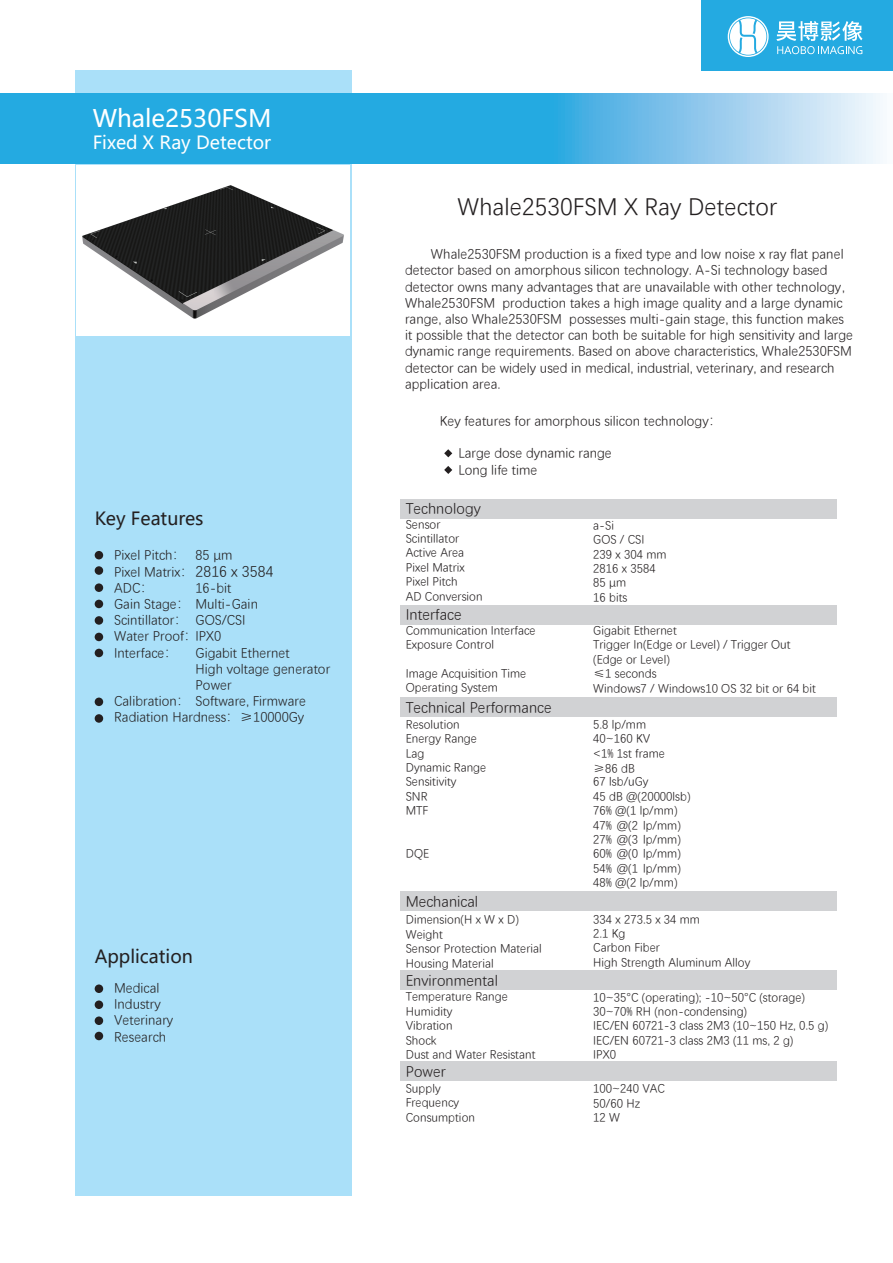
<style>
.page{position:relative;width:893px;height:1263px;background:#fff}
.page>*{position:absolute;margin:0;border:0;box-sizing:border-box;transform-origin:0 0}
.t1{font:24px "Deng Xian";color:#231f20}
.t2{font:24px "Microsoft Ya Hei";color:#fff}
.t3{font:18px "Microsoft Ya Hei";color:#231f20}
.t4{font:18px "Microsoft Ya Hei";color:#fff}
.t5{font:15px "Deng Xian";color:#231f20}
.t6{font:13.5px/16.2px "Deng Xian";color:#231f20}
.t7{font:12px/14.4px "Deng Xian";color:#231f20}
.s1{font-size:15px}
</style>
<div class="page">
<div style="left:75px;top:71px;width:276px;height:1125px;background:#aae0f9"></div>
<svg style="left:0;top:93px;width:883px;height:71px;background:#4eb7e5"></svg>
<div style="left:702px;top:0;width:191px;height:71px;background:#24aae1"></div>
<svg style="left:776px;top:21px;width:86px;height:33px"></svg>
<svg style="left:728px;top:16px;width:41px;height:41px"></svg>
<svg style="left:729px;top:18px;width:38px;height:38px"></svg>
<svg style="left:444px;top:449px;width:8px;height:8px"></svg>
<svg style="left:444px;top:466px;width:8px;height:8px"></svg>
<img style="left:76px;top:165px;width:274px;height:170px">
<div style="left:95px;top:984px;width:8px;height:9px;background:#231f20;border-radius:50%"></div>
<div style="left:95px;top:1000px;width:8px;height:9px;background:#231f20;border-radius:50%"></div>
<div style="left:95px;top:1016px;width:8px;height:9px;background:#231f20;border-radius:50%"></div>
<div style="left:95px;top:1032px;width:8px;height:8px;background:#231f20;border-radius:50%"></div>
<div style="left:95px;top:551px;width:8px;height:8px;background:#231f20;border-radius:50%"></div>
<div style="left:95px;top:583px;width:8px;height:9px;background:#231f20;border-radius:50%"></div>
<div style="left:95px;top:600px;width:8px;height:8px;background:#231f20;border-radius:50%"></div>
<div style="left:95px;top:633px;width:8px;height:8px;background:#231f20;border-radius:50%"></div>
<div style="left:95px;top:649px;width:8px;height:8px;background:#231f20;border-radius:50%"></div>
<div style="left:95px;top:697px;width:8px;height:9px;background:#231f20;border-radius:50%"></div>
<div style="left:95px;top:714px;width:8px;height:9px;background:#231f20;border-radius:50%"></div>
<div style="left:95px;top:616px;width:8px;height:9px;background:#231f20;border-radius:50%"></div>
<div style="left:95px;top:566px;width:8px;height:9px;background:#231f20;border-radius:50%"></div>
<div style="left:400px;top:970px;width:437px;height:19px;background:#d1d2d4"></div>
<div style="left:400px;top:891px;width:437px;height:20px;background:#d1d2d4"></div>
<div style="left:400px;top:697px;width:437px;height:19px;background:#d1d2d4"></div>
<div style="left:400px;top:605px;width:437px;height:19px;background:#d1d2d4"></div>
<div style="left:400px;top:500px;width:437px;height:19px;background:#d1d2d4"></div>
<div style="left:400px;top:1062px;width:437px;height:19px;background:#d1d2d4"></div>
<h1 class="t2" style="left:93px;top:103px;width:180px">Whale2530FSM</h1>
<h2 class="t4" style="left:93px;top:130px;width:180px">Fixed X Ray Detector</h2>
<h2 class="t3" style="left:95px;top:506px;width:110px">Key Features</h2>
<p class="t6" style="left:114px;top:546px;width:161px">Pixel Pitch：<br>Pixel Matrix：<span class="s1">2816 x 3584<br></span>ADC：<br>Gain Stage： Multi-Gain<br>Scintillator：<br>Water Proof：<br>Interface：</p>
<p class="t6" style="left:196px;top:546px;width:38px">85 μm</p>
<p class="t6" style="left:196px;top:579px;width:38px">16-bit</p>
<p class="t6" style="left:196px;top:611px;width:52px">GOS/CSI<br>IPX0</p>
<p class="t6" style="left:196px;top:644px;width:96px">Gigabit Ethernet</p>
<p class="t6" style="left:196px;top:660px;width:136px">High voltage generator</p>
<p class="t6" style="left:196px;top:676px;width:38px">Power</p>
<p class="t6" style="left:114px;top:692px;width:193px">Calibration： Software, Firmware</p>
<p class="t6" style="left:114px;top:708px;width:192px">Radiation Hardness：≥10000Gy</p>
<h2 class="t3" style="left:95px;top:944px;width:100px">Application</h2>
<p class="t6" style="left:114px;top:979px;width:61px">Medical<br>Industry<br>Veterinary<br>Research</p>
<h1 class="t1" style="left:457px;top:191px;width:321px">Whale2530FSM X Ray Detector</h1>
<p class="t6" style="left:405px;top:245px;width:451px;text-indent:26px">Whale2530FSM production is a fixed type and low noise x ray flat panel detector based on amorphous silicon technology. A-Si technology based detector owns many advantages that are unavailable with other technology，Whale2530FSM production takes a high image quality and a large dynamic range, also Whale2530FSM possesses multi-gain stage, this function makes it possible that the detector can both be suitable for high sensitivity and large dynamic range requirements. Based on above characteristics, Whale2530FSM detector can be widely used in medical, industrial, veterinary, and research application area.</p>
<p class="t6" style="left:440px;top:412px;width:284px">Key features for amorphous silicon technology：</p>
<p class="t6" style="left:458px;top:444px;width:155px">Large dose dynamic range<br>Long life time</p>
<p class="t5" style="left:406px;top:499px;width:76px">Technology</p>
<p class="t7" style="left:406px;top:516px;width:78px">Sensor<br>Scintillator<br>Active Area<br>Pixel Matrix<br>Pixel Pitch<br>AD Conversion</p>
<p class="t5" style="left:406px;top:605px;width:57px">Interface</p>
<p class="t7" style="left:406px;top:622px;width:131px">Communication Interface<br>Exposure Control</p>
<p class="t7" style="left:406px;top:665px;width:122px">Image Acquisition Time<br>Operating System</p>
<p class="t5" style="left:406px;top:697px;width:147px">Technical Performance</p>
<p class="t7" style="left:406px;top:716px;width:82px">Resolution<br>Energy Range<br>Lag<br>Dynamic Range<br>Sensitivity<br>SNR<br>MTF</p>
<p class="t7" style="left:406px;top:846px;width:25px">DQE</p>
<p class="t5" style="left:406px;top:891px;width:74px">Mechanical</p>
<p class="t7" style="left:406px;top:912px;width:138px">Dimension(H x W x D)<br>Weight<br>Sensor Protection Material<br>Housing Material</p>
<p class="t5" style="left:406px;top:970px;width:94px">Environmental</p>
<p class="t7" style="left:406px;top:989px;width:131px">Temperature Range<br>Humidity<br>Vibration<br>Shock<br>Dust and Water Resistant</p>
<p class="t5" style="left:406px;top:1062px;width:42px">Power</p>
<p class="t7" style="left:406px;top:1080px;width:71px">Supply<br>Frequency<br>Consumption</p>
<p class="t7" style="left:593px;top:517px;width:75px">a-Si<br>GOS / CSI<br>239 x 304 mm<br>2816 x 3584<br>85 μm<br>16 bits</p>
<p class="t7" style="left:593px;top:623px;width:224px">Gigabit Ethernet<br>Trigger In(Edge or Level) / Trigger Out (Edge or Level)<br>≤1 seconds<br>Windows7 / Windows10 OS 32 bit or 64 bit</p>
<p class="t7" style="left:593px;top:716px;width:73px">5.8 lp/mm<br>40~160 KV &lt;1% 1st frame ≥86 dB</p>
<p class="t7" style="left:593px;top:774px;width:99px">67 lsb/uGy<br>45 dB @(20000lsb)<br>76% @(1 lp/mm)<br>47% @(2 lp/mm)<br>27% @(3 lp/mm)<br>60% @(0 lp/mm)<br>54% @(1 lp/mm)<br>48% @(2 lp/mm)</p>
<p class="t7" style="left:593px;top:911px;width:158px">334 x 273.5 x 34 mm<br>2.1 Kg<br>Carbon Fiber<br>High Strength Aluminum Alloy</p>
<p class="t7" style="left:593px;top:989px;width:236px">10~35°C (operating); -10~50°C (storage)<br>30~70% RH (non-condensing)<br>IEC/EN 60721-3 class 2M3 (10~150 Hz, 0.5 g)<br>IEC/EN 60721-3 class 2M3 (11 ms, 2 g)<br>IPX0</p>
<p class="t7" style="left:593px;top:1081px;width:73px">100~240 VAC<br>50/60 Hz<br>12 W</p>
</div>
